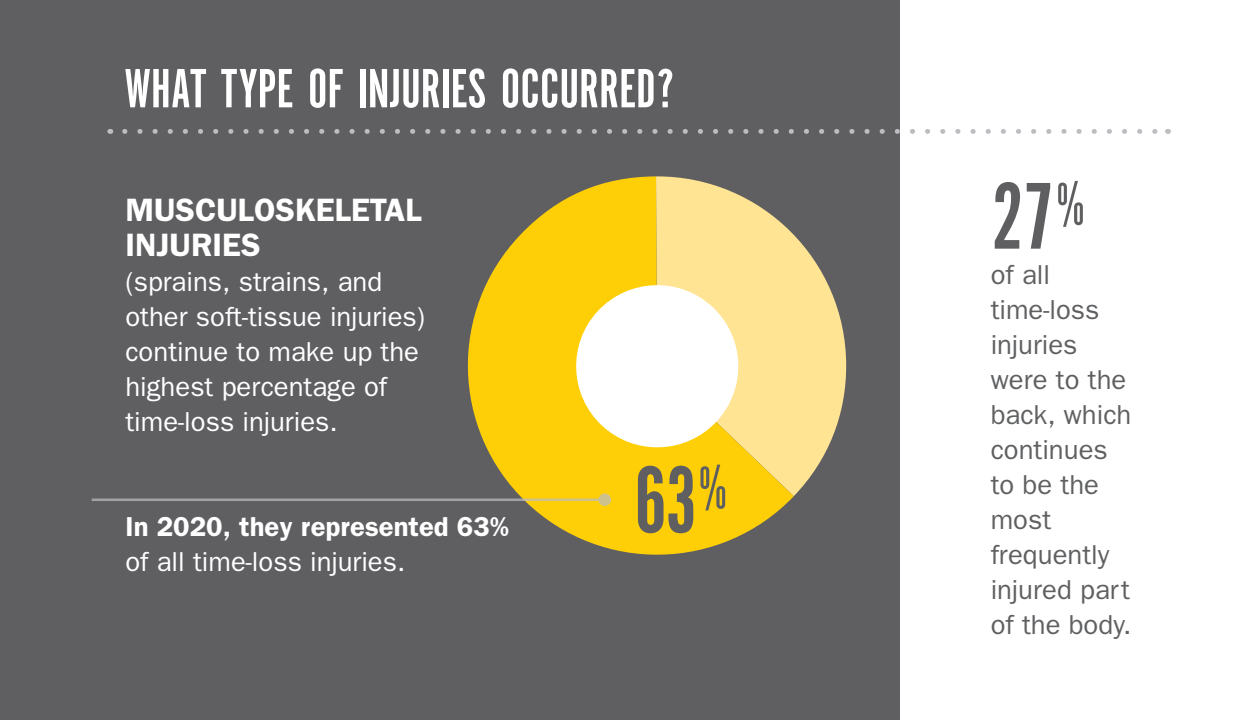
<style>
.page{position:relative;width:1260px;height:720px;background:#fff}
.page>*{position:absolute;margin:0;border:0;box-sizing:border-box;transform-origin:0 0}
.text_info{font:98.5px "Alternate Gothic EF No One";color:#5f5f62}
.text_info-2{font:57.5px "Alternate Gothic EF No One";color:#fff}
.text_info-3{font:600 32.5px/35px "Franklin Gothic";color:#fff}
.text_info-4{font:27.5px/35px "Franklin Gothic";color:#fff}
.text_info-5{font:27.5px/35px "Franklin Gothic";color:#5f6062}
.text_info-6{font:600 27.5px/35px "Franklin Gothic";color:#fff}
.s1{font-weight:400}
</style>
<div class="page">
<div style="left:0;top:0;width:900px;height:720px;background:#5f5f62"></div>
<svg style="left:794px;top:235px;width:52px;height:261px;fill:#ffe493"></svg>
<svg style="left:468px;top:176px;width:326px;height:379px;fill:#fecf07"></svg>
<svg style="left:567px;top:276px;width:180px;height:180px;background:#fef0b6"></svg>
<svg style="left:125px;top:129px;width:1033px;height:5px"></svg>
<hr style="left:92px;top:499px;width:507px;height:2px;background:#bcbdc0">
<svg style="left:598px;top:493px;width:13px;height:13px"></svg>
<p class="text_info-2" style="left:124px;top:59px;width:552px">WHAT TYPE OF INJURIES OCCURRED?</p>
<p class="text_info-3" style="left:125px;top:191px;width:298px">MUSCULOSKELETAL<br>INJURIES</p>
<p class="text_info-4" style="left:125px;top:263px;width:301px">(sprains, strains, and other soft-tissue injuries) continue to make up the highest percentage of time-loss injuries.</p>
<p class="text_info-6" style="left:125px;top:508px;width:385px">In 2020, they represented 63% <span class="s1">of all time-loss injuries.</span></p>
<p class="text_info" style="left:634px;top:450px;width:95px">63<sup>%</sup></p>
<p class="text_info" style="left:991px;top:167px;width:96px">27<sup>%</sup></p>
<p class="text_info-5" style="left:991px;top:256px;width:142px">of all time-loss injuries were to the back, which continues to be the most frequently injured part of the body.</p>
</div>
